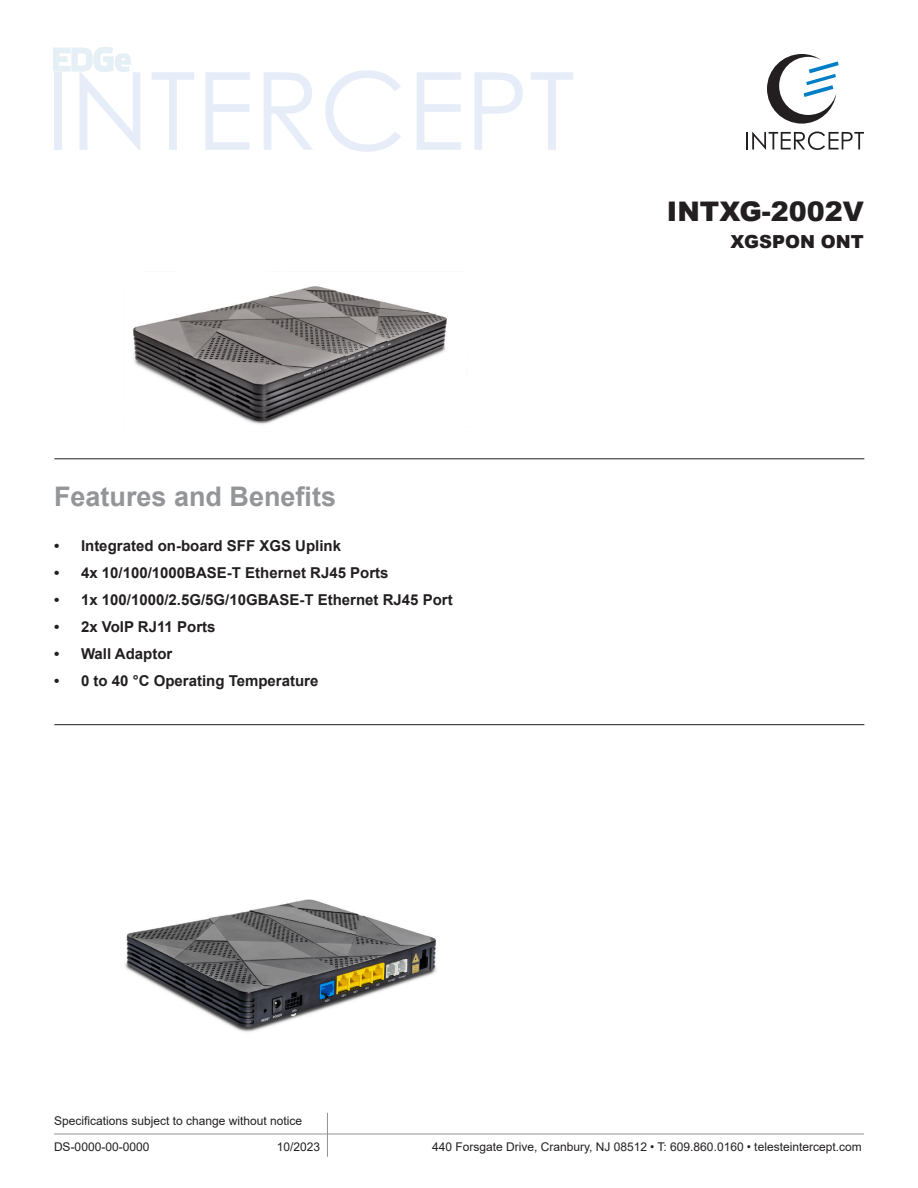
<style>
.page{position:relative;width:918px;height:1188px;background:#fff}
.page>*{position:absolute;margin:0;border:0;box-sizing:border-box;transform-origin:0 0}
.t1{font:108px "Century Gothic";color:#e7edf8}
.t2{font:700 27px "Arial";color:#939598}
.t3{font:900 27px "Arial";color:#231f20}
.t4{font:900 18px "Arial";color:#231f20}
.t5{font:700 15px "Arial";color:#231f20}
.t6{font:12px "Arial";color:#231f20}
</style>
<div class="page">
<svg style="left:746px;top:132px;width:118px;height:18px"></svg>
<svg style="left:767px;top:54px;width:72px;height:70px"></svg>
<hr style="left:54px;top:1134px;width:810px;height:1px;background:#939598">
<hr style="left:327px;top:1113px;width:1px;height:44px;background:#939598">
<img style="left:133px;top:286px;width:314px;height:138px">
<img style="left:125px;top:899px;width:312px;height:133px">
<hr style="left:54px;top:459px;width:810px;height:1px;background:#231f20">
<hr style="left:54px;top:724px;width:810px;height:1px;background:#231f20">
<img style="left:54px;top:48px;width:77px;height:23px">
<p class="t1" style="left:46px;top:35px;width:531px">INTERCEPT</p>
<p class="t2" style="left:54px;top:477px;width:284px">Features and Benefits</p>
<p class="t5" style="left:54px;top:535px;width:289px">• Integrated on-board SFF XGS Uplink</p>
<p class="t5" style="left:54px;top:562px;width:336px">• 4x 10/100/1000BASE-T Ethernet RJ45 Ports</p>
<p class="t5" style="left:54px;top:589px;width:400px">• 1x 100/1000/2.5G/5G/10GBASE-T Ethernet RJ45 Port</p>
<p class="t5" style="left:54px;top:616px;width:163px">• 2x VoIP RJ11 Ports</p>
<p class="t5" style="left:54px;top:643px;width:120px">• Wall Adaptor</p>
<p class="t5" style="left:54px;top:670px;width:266px">• 0 to 40 °C Operating Temperature</p>
<p class="t3" style="left:667px;top:192px;width:199px">INTXG-2002V</p>
<p class="t4" style="left:731px;top:228px;width:135px">XGSPON ONT</p>
<p class="t6" style="left:54px;top:1112px;width:250px">Specifications subject to change without notice</p>
<p class="t6" style="left:54px;top:1139px;width:97px">DS-0000-00-0000</p>
<p class="t6" style="left:277px;top:1139px;width:45px">10/2023</p>
<p class="t6" style="left:432px;top:1139px;width:431px">440 Forsgate Drive, Cranbury, NJ 08512 • T: 609.860.0160 • telesteintercept.com</p>
</div>
